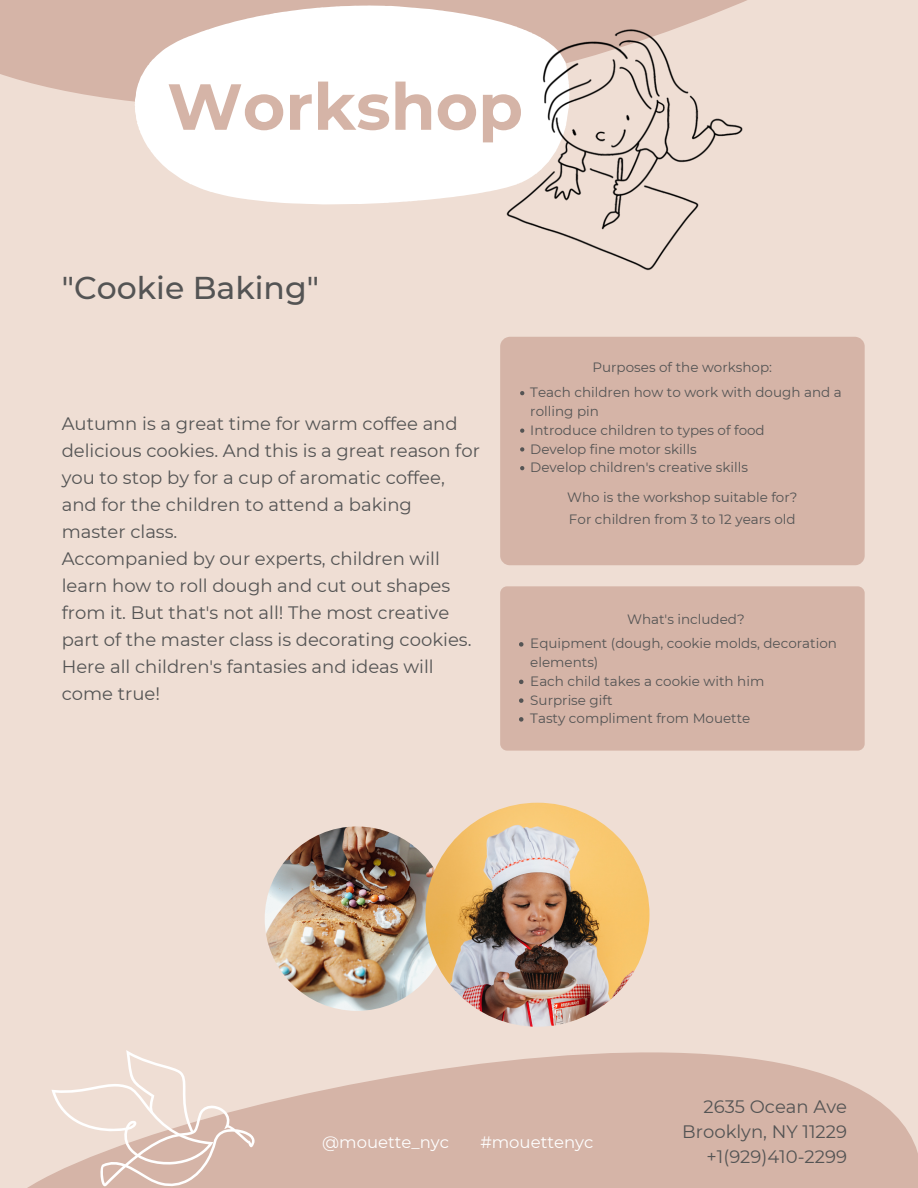
<style>
.page{position:relative;width:918px;height:1188px;background:#efded4}
.page>*{position:absolute;margin:0;border:0;box-sizing:border-box;transform-origin:0 0}
.t1{font:700 64.95px "Montserrat";color:#d5b4a7}
.t2{font:500 31.5px "Montserrat";color:#545454}
.t3{font:18px/27px "Montserrat";color:#545454}
.t4{font:16.5px "Montserrat";color:#fff}
.t5{font:13.5px/18.8px "Montserrat";color:#545454}
</style>
<div class="page">
<svg style="left:0;top:0;width:747px;height:102px;background:#d7b8ab"></svg>
<svg style="left:27px;top:906px;width:891px;height:282px"></svg>
<svg style="left:51px;top:1050px;width:204px;height:137px"></svg>
<svg style="left:135px;top:5px;width:435px;height:200px"></svg>
<img style="left:480px;top:10px;width:267px;height:261px">
<img style="left:265px;top:826px;width:184px;height:185px;border-radius:50%">
<img style="left:425px;top:803px;width:224px;height:224px;border-radius:50%">
<div style="left:500px;top:337px;width:365px;height:228px;background:#d5b4a7;border-radius:10px"></div>
<div style="left:500px;top:586px;width:365px;height:165px;background:#d5b4a7;border-radius:7px"></div>
<div style="left:173px;top:16px;width:367px;height:184px;background:#fff"></div>
<svg style="left:520px;top:391px;width:4px;height:4px"></svg>
<svg style="left:520px;top:429px;width:4px;height:4px"></svg>
<svg style="left:520px;top:447px;width:4px;height:5px"></svg>
<svg style="left:520px;top:466px;width:4px;height:4px"></svg>
<svg style="left:519px;top:642px;width:4px;height:5px"></svg>
<svg style="left:519px;top:680px;width:4px;height:4px"></svg>
<svg style="left:519px;top:698px;width:4px;height:5px"></svg>
<svg style="left:519px;top:717px;width:4px;height:5px"></svg>
<div style="left:625px;top:1079px;width:259px;height:109px;background:#d5b4a7"></div>
<h1 class="t1" style="left:167px;top:67px;width:357px">Workshop</h1>
<h2 class="t2" style="left:62px;top:269px;width:259px">"Cookie Baking"</h2>
<p class="t3" style="left:62px;top:410px;width:420px">Autumn is a great time for warm coffee and delicious cookies. And this is a great reason for you to stop by for a cup of aromatic coffee, and for the children to attend a baking master class.<br>Accompanied by our experts, children will learn how to roll dough and cut out shapes from it. But that's not all! The most creative part of the master class is decorating cookies.<br>Here all children's fantasies and ideas will come true!</p>
<p class="t5" style="left:592px;top:358px;width:181px">Purposes of the workshop:</p>
<p class="t5" style="left:530px;top:383px;width:313px">Teach children how to work with dough and a rolling pin<br>Introduce children to types of food<br>Develop fine motor skills<br>Develop children's creative skills</p>
<p class="t5" style="left:567px;top:485px;width:232px;line-height:22.8px">Who is the workshop suitable for?<br>For children from 3 to 12 years old</p>
<p class="t5" style="left:627px;top:610px;width:119px">What's included?</p>
<p class="t5" style="left:530px;top:634px;width:308px">Equipment (dough, cookie molds, decoration elements)<br>Each child takes a cookie with him<br>Surprise gift<br>Tasty compliment from Mouette</p>
<p class="t4" style="left:322px;top:1132px;width:128px">@mouette_nyc</p>
<p class="t4" style="left:480px;top:1132px;width:115px">#mouettenyc</p>
<p class="t3" style="left:682px;top:1094px;width:166px;line-height:24.8px;text-align:right">2635 Ocean Ave<br>Brooklyn, NY 11229 +1(929)410-2299</p>
</div>
